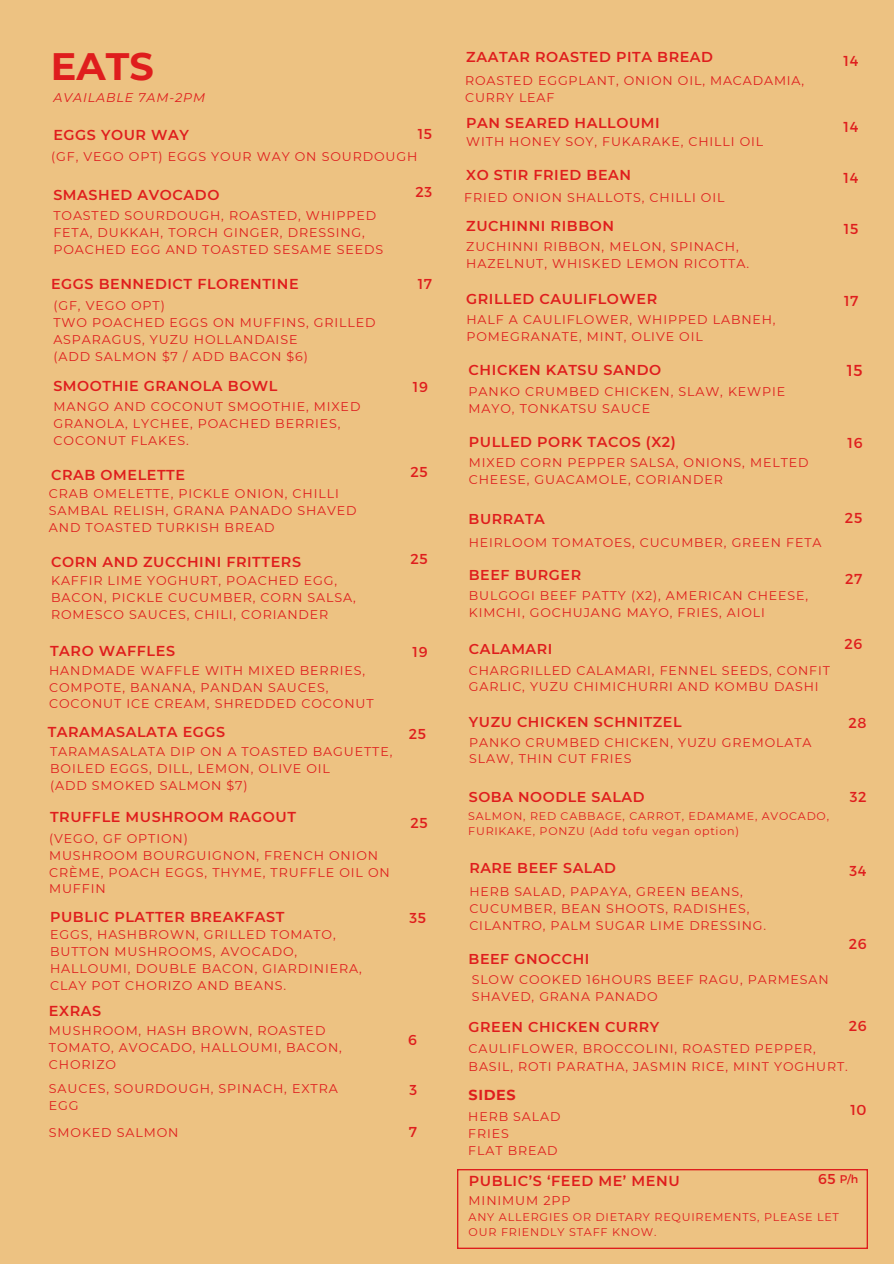
<style>
.page{position:relative;width:894px;height:1264px;background:#fff}
.page>*{position:absolute;margin:0;border:0;box-sizing:border-box;transform-origin:0 0}
.t1{font:700 38.1px "Montserrat";color:#df1d1d}
.t2{font:15.9px "Montserrat";color:#df1d1d}
.t3{font:600 14.4px "Montserrat";letter-spacing:.04em;color:#df1d1d}
.t4{font:14.4px "Montserrat";letter-spacing:.04em;color:#df1d1d}
.t5{font:700 14.4px "Montserrat";letter-spacing:.04em;color:#df1d1d}
.t6{font:600 14.25px "Montserrat";letter-spacing:.04em;color:#df1d1d}
.t7{font:14.25px "Montserrat";color:#df1d1d}
.t8{font:12.75px "Montserrat";letter-spacing:.07em;color:#df1d1d}
.t9{font:12.6px/16.8px "Montserrat";letter-spacing:.07em;color:#df1d1d}
.t10{font:italic 12.6px "Montserrat";letter-spacing:.07em;color:#df1d1d}
.t11{font:11.25px/14.9px "Montserrat";letter-spacing:.07em;color:#df1d1d}
.t12{font:11.1px/14.7px "Montserrat";letter-spacing:.07em;color:#df1d1d}
</style>
<div class="page">
<div style="left:0;top:0;width:893px;height:1263px;background:#edc282"></div>
<svg style="left:457px;top:1169px;width:410px;height:79px"></svg>
<h2 class="t1" style="left:51px;top:43px;width:104px">EATS</h2>
<h5 class="t10" style="left:54px;top:89px;width:153px">AVAILABLE 7AM-2PM</h5>
<h1 class="t3" style="left:53px;top:126px;width:137px">EGGS YOUR WAY</h1>
<h3 class="t4" style="left:417px;top:124px;width:16px">15</h3>
<h3 class="t9" style="left:51px;top:148px;width:368px">(GF, VEGO OPT) EGGS YOUR WAY ON SOURDOUGH</h3>
<h2 class="t3" style="left:53px;top:186px;width:167px">SMASHED AVOCADO</h2>
<h3 class="t9" style="left:53px;top:207px;width:331px">TOASTED SOURDOUGH, ROASTED, WHIPPED<br>FETA, DUKKAH, TORCH GINGER, DRESSING,<br>POACHED EGG AND TOASTED SESAME SEEDS</h3>
<p class="t3" style="left:51px;top:274px;width:249px">EGGS BENNEDICT FLORENTINE</p>
<h2 class="t9" style="left:53px;top:297px;width:324px">(GF, VEGO OPT)<br>TWO POACHED EGGS ON MUFFINS, GRILLED<br>ASPARAGUS, YUZU HOLLANDAISE<br>(ADD SALMON $7 / ADD BACON $6)</h2>
<p class="t3" style="left:53px;top:377px;width:226px">SMOOTHIE GRANOLA BOWL</p>
<p class="t9" style="left:54px;top:398px;width:308px">MANGO AND COCONUT SMOOTHIE, MIXED<br>GRANOLA, LYCHEE, POACHED BERRIES,<br>COCONUT FLAKES.</p>
<h3 class="t3" style="left:51px;top:466px;width:135px">CRAB OMELETTE</h3>
<p class="t9" style="left:49px;top:485px;width:309px">CRAB OMELETTE, PICKLE ONION, CHILLI<br>SAMBAL RELISH, GRANA PANADO SHAVED<br>AND TOASTED TURKISH BREAD</p>
<h3 class="t4" style="left:415px;top:182px;width:18px">23</h3>
<h3 class="t4" style="left:417px;top:274px;width:16px">17</h3>
<p class="t4" style="left:413px;top:377px;width:16px">19</p>
<h2 class="t4" style="left:410px;top:463px;width:19px">25</h2>
<h3 class="t3" style="left:51px;top:553px;width:251px">CORN AND ZUCCHINI FRITTERS</h3>
<h2 class="t4" style="left:410px;top:550px;width:19px">25</h2>
<h2 class="t9" style="left:51px;top:572px;width:306px">KAFFIR LIME YOGHURT, POACHED EGG,<br>BACON, PICKLE CUCUMBER, CORN SALSA,<br>ROMESCO SAUCES, CHILI, CORIANDER</h2>
<h3 class="t3" style="left:50px;top:642px;width:126px">TARO WAFFLES</h3>
<h2 class="t4" style="left:412px;top:643px;width:16px">19</h2>
<h3 class="t9" style="left:49px;top:662px;width:326px">HANDMADE WAFFLE WITH MIXED BERRIES,<br>COMPOTE, BANANA, PANDAN SAUCES,<br>COCONUT ICE CREAM, SHREDDED COCONUT</h3>
<h3 class="t3" style="left:48px;top:723px;width:179px">TARAMASALATA EGGS</h3>
<h2 class="t4" style="left:408px;top:724px;width:19px">25</h2>
<p class="t9" style="left:50px;top:743px;width:343px">TARAMASALATA DIP ON A TOASTED BAGUETTE,<br>BOILED EGGS, DILL, LEMON, OLIVE OIL<br>(ADD SMOKED SALMON $7)</p>
<p class="t3" style="left:50px;top:808px;width:247px">TRUFFLE MUSHROOM RAGOUT</p>
<h2 class="t9" style="left:49px;top:830px;width:342px">(VEGO, GF OPTION)<br>MUSHROOM BOURGUIGNON, FRENCH ONION<br>CRÈME, POACH EGGS, THYME, TRUFFLE OIL ON<br>MUFFIN</h2>
<h4 class="t4" style="left:410px;top:814px;width:19px">25</h4>
<p class="t3" style="left:50px;top:907px;width:236px">PUBLIC PLATTER BREAKFAST</p>
<p class="t4" style="left:409px;top:908px;width:18px">35</p>
<p class="t9" style="left:50px;top:926px;width:313px">EGGS, HASHBROWN, GRILLED TOMATO,<br>BUTTON MUSHROOMS, AVOCADO,<br>HALLOUMI, DOUBLE BACON, GIARDINIERA,<br>CLAY POT CHORIZO AND BEANS.</p>
<p class="t3" style="left:49px;top:1001px;width:54px">EXRAS</p>
<h2 class="t9" style="left:49px;top:1022px;width:294px">MUSHROOM, HASH BROWN, ROASTED<br>TOMATO, AVOCADO, HALLOUMI, BACON,<br>CHORIZO</h2>
<h2 class="t9" style="left:49px;top:1080px;width:290px">SAUCES, SOURDOUGH, SPINACH, EXTRA<br>EGG</h2>
<p class="t9" style="left:49px;top:1123px;width:131px">SMOKED SALMON</p>
<h3 class="t4" style="left:408px;top:1030px;width:10px">6</h3>
<h2 class="t4" style="left:409px;top:1080px;width:9px">3</h2>
<p class="t4" style="left:409px;top:1122px;width:10px">7</p>
<p class="t3" style="left:466px;top:48px;width:248px">ZAATAR ROASTED PITA BREAD</p>
<h3 class="t4" style="left:843px;top:52px;width:16px">14</h3>
<h2 class="t9" style="left:465px;top:72px;width:340px">ROASTED EGGPLANT, ONION OIL, MACADAMIA,<br>CURRY LEAF</h2>
<p class="t3" style="left:466px;top:114px;width:195px">PAN SEARED HALLOUMI</p>
<p class="t9" style="left:466px;top:133px;width:298px">WITH HONEY SOY, FUKARAKE, CHILLI OIL</p>
<h2 class="t3" style="left:466px;top:166px;width:166px">XO STIR FRIED BEAN</h2>
<h3 class="t9" style="left:464px;top:188px;width:262px">FRIED ONION SHALLOTS, CHILLI OIL</h3>
<p class="t3" style="left:466px;top:217px;width:149px">ZUCHINNI RIBBON</p>
<h3 class="t9" style="left:466px;top:238px;width:284px">ZUCHINNI RIBBON, MELON, SPINACH,<br>HAZELNUT, WHISKED LEMON RICOTTA.</h3>
<h3 class="t3" style="left:466px;top:290px;width:192px">GRILLED CAULIFLOWER</h3>
<h2 class="t9" style="left:466px;top:311px;width:310px">HALF A CAULIFLOWER, WHIPPED LABNEH,<br>POMEGRANATE, MINT, OLIVE OIL</h2>
<h2 class="t3" style="left:468px;top:360px;width:194px">CHICKEN KATSU SANDO</h2>
<p class="t9" style="left:468px;top:383px;width:318px">PANKO CRUMBED CHICKEN, SLAW, KEWPIE<br>MAYO, TONKATSU SAUCE</p>
<p class="t4" style="left:843px;top:118px;width:16px">14</p>
<h2 class="t4" style="left:843px;top:168px;width:16px">14</h2>
<p class="t4" style="left:843px;top:220px;width:16px">15</p>
<h2 class="t4" style="left:843px;top:292px;width:16px">17</h2>
<h3 class="t2" style="left:846px;top:360px;width:17px">15</h3>
<p class="t3" style="left:468px;top:433px;width:208px">PULLED PORK TACOS (X2)</p>
<h2 class="t4" style="left:847px;top:433px;width:17px">16</h2>
<h3 class="t9" style="left:468px;top:454px;width:341px">MIXED CORN PEPPER SALSA, ONIONS, MELTED<br>CHEESE, GUACAMOLE, CORIANDER</h3>
<p class="t6" style="left:468px;top:510px;width:78px">BURRATA</p>
<h2 class="t9" style="left:468px;top:533px;width:354px">HEIRLOOM TOMATOES, CUCUMBER, GREEN FETA</h2>
<h3 class="t6" style="left:468px;top:566px;width:114px">BEEF BURGER</h3>
<p class="t9" style="left:468px;top:587px;width:341px">BULGOGI BEEF PATTY (X2), AMERICAN CHEESE,<br>KIMCHI, GOCHUJANG MAYO, FRIES, AIOLI</p>
<h2 class="t6" style="left:468px;top:640px;width:85px">CALAMARI</h2>
<p class="t9" style="left:468px;top:661px;width:362px">CHARGRILLED CALAMARI, FENNEL SEEDS, CONFIT<br>GARLIC, YUZU CHIMICHURRI AND KOMBU DASHI</p>
<h3 class="t6" style="left:468px;top:712px;width:214px">YUZU CHICKEN SCHNITZEL</h3>
<h3 class="t9" style="left:469px;top:733px;width:344px">PANKO CRUMBED CHICKEN, YUZU GREMOLATA<br>SLAW, THIN CUT FRIES</h3>
<h2 class="t6" style="left:468px;top:788px;width:177px">SOBA NOODLE SALAD</h2>
<h2 class="t12" style="left:468px;top:808px;width:362px">SALMON, RED CABBAGE, CARROT, EDAMAME, AVOCADO,<br>FURIKAKE, PONZU (Add tofu vegan option)</h2>
<h2 class="t4" style="left:844px;top:508px;width:19px">25</h2>
<p class="t4" style="left:844px;top:570px;width:19px">27</p>
<p class="t4" style="left:844px;top:635px;width:19px">26</p>
<p class="t4" style="left:848px;top:713px;width:20px">28</p>
<h3 class="t4" style="left:849px;top:787px;width:18px">32</h3>
<h3 class="t6" style="left:469px;top:859px;width:148px">RARE BEEF SALAD</h3>
<h2 class="t4" style="left:849px;top:861px;width:18px">34</h2>
<p class="t9" style="left:469px;top:883px;width:298px">HERB SALAD, PAPAYA, GREEN BEANS,<br>CUCUMBER, BEAN SHOOTS, RADISHES,<br>CILANTRO, PALM SUGAR LIME DRESSING.</p>
<p class="t6" style="left:468px;top:950px;width:122px">BEEF GNOCCHI</p>
<h3 class="t9" style="left:471px;top:971px;width:358px">SLOW COOKED 16HOURS BEEF RAGU, PARMESAN<br>SHAVED, GRANA PANADO</h3>
<h2 class="t4" style="left:848px;top:934px;width:19px">26</h2>
<p class="t6" style="left:468px;top:1018px;width:192px">GREEN CHICKEN CURRY</p>
<h3 class="t4" style="left:848px;top:1016px;width:19px">26</h3>
<p class="t9" style="left:468px;top:1040px;width:380px;line-height:17.5px">CAULIFLOWER, BROCCOLINI, ROASTED PEPPER,<br>BASIL, ROTI PARATHA, JASMIN RICE, MINT YOGHURT.</p>
<h3 class="t5" style="left:468px;top:1086px;width:48px">SIDES</h3>
<p class="t9" style="left:468px;top:1108px;width:94px">HERB SALAD<br>FRIES<br>FLAT BREAD</p>
<p class="t3" style="left:468px;top:1172px;width:212px">PUBLIC’S ‘FEED ME’ MENU</p>
<h2 class="t4" style="left:850px;top:1100px;width:18px">10</h2>
<h3 class="t7" style="left:818px;top:1169px;width:19px">65</h3>
<p class="t12" style="left:839px;top:1171px;width:20px">P/h</p>
<h2 class="t8" style="left:468px;top:1192px;width:103px">MINIMUM 2PP</h2>
<h2 class="t11" style="left:468px;top:1209px;width:372px">ANY ALLERGIES OR DIETARY REQUIREMENTS, PLEASE LET<br>OUR FRIENDLY STAFF KNOW.</h2>
</div>
